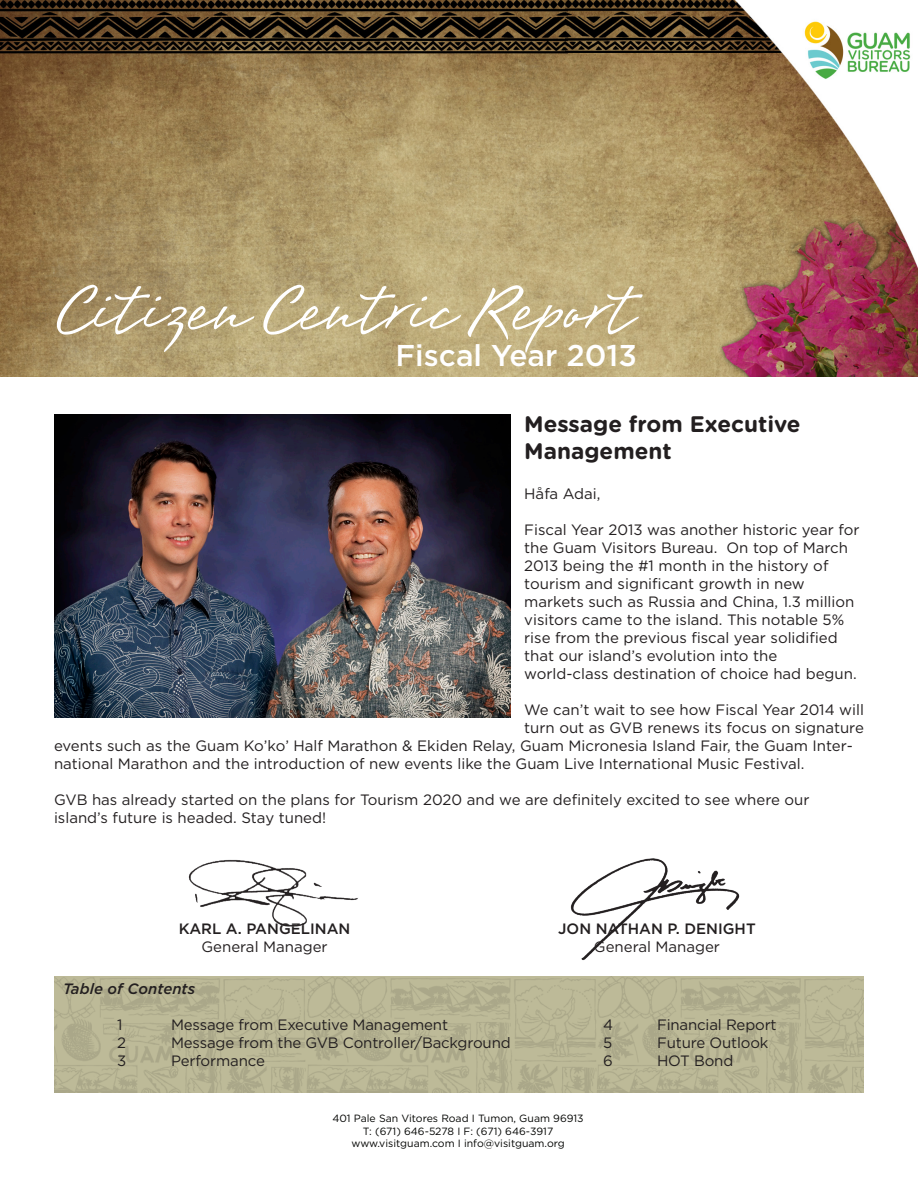
<style>
.page{position:relative;width:918px;height:1188px;background:#fff}
.page>*{position:absolute;margin:0;border:0;box-sizing:border-box;transform-origin:0 0}
.t1{font:82.5px "Brisa";color:#fff}
.t2{font:500 30px "Gotham";color:#fff}
.t3{font:700 22.5px "Gotham Rounded";color:#231f20}
.t4{font:15px/18px "Gotham";color:#231f20}
.t5{font:500 15px "Gotham";color:#231f20}
.t6{font:italic 500 15px "Gotham";color:#231f20}
.t7{font:10.5px "Gotham";color:#040503}
</style>
<div class="page">
<img style="left:0;top:0;width:918px;height:376px">
<img style="left:54px;top:414px;width:457px;height:304px">
<img style="left:188px;top:859px;width:170px;height:68px">
<img style="left:570px;top:858px;width:170px;height:103px">
<img style="left:54px;top:976px;width:810px;height:117px">
<p class="t1" style="left:56px;top:267px;width:578px">Citizen Centric Report</p>
<p class="t2" style="left:396px;top:336px;width:243px">Fiscal Year 2013</p>
<p class="t3" style="left:524px;top:408px;width:278px">Message from Executive</p>
<p class="t3" style="left:524px;top:435px;width:149px">Management</p>
<p class="t4" style="left:524px;top:484px;width:78px">Håfa Adai,</p>
<p class="t4" style="left:524px;top:520px;width:337px">Fiscal Year 2013 was another historic year for the Guam Visitors Bureau. On top of March 2013 being the #1 month in the history of tourism and significant growth in new</p>
<p class="t4" style="left:524px;top:592px;width:332px">markets such as Russia and China, 1.3 million visitors came to the island. This notable 5% rise from the previous fiscal year solidified that our island’s evolution into the</p>
<p class="t4" style="left:524px;top:664px;width:334px">world-class destination of choice had begun.</p>
<p class="t4" style="left:524px;top:700px;width:341px">We can’t wait to see how Fiscal Year 2014 will</p>
<p class="t4" style="left:524px;top:718px;width:341px">turn out as GVB renews its focus on signature</p>
<p class="t4" style="left:54px;top:736px;width:800px">events such as the Guam Ko’ko’ Half Marathon &amp; Ekiden Relay, Guam Micronesia Island Fair, the Guam Inter-</p>
<p class="t4" style="left:54px;top:754px;width:752px">national Marathon and the introduction of new events like the Guam Live International Music Festival.</p>
<p class="t4" style="left:54px;top:790px;width:757px">GVB has already started on the plans for Tourism 2020 and we are definitely excited to see where our</p>
<p class="t4" style="left:54px;top:808px;width:274px">island’s future is headed. Stay tuned!</p>
<p class="t5" style="left:179px;top:919px;width:173px">KARL A. PANGELINAN</p>
<p class="t4" style="left:202px;top:938px;width:128px">General Manager</p>
<p class="t5" style="left:558px;top:919px;width:199px">JON NATHAN P. DENIGHT</p>
<p class="t4" style="left:594px;top:938px;width:128px">General Manager</p>
<p class="t6" style="left:63px;top:979px;width:134px">Table of Contents</p>
<p class="t4" style="left:117px;top:1015px;width:7px">1</p>
<p class="t4" style="left:171px;top:1015px;width:279px">Message from Executive Management</p>
<p class="t4" style="left:603px;top:1015px;width:12px">4</p>
<p class="t4" style="left:657px;top:1015px;width:121px">Financial Report</p>
<p class="t4" style="left:117px;top:1033px;width:10px">2</p>
<p class="t4" style="left:171px;top:1033px;width:341px">Message from the GVB Controller/Background</p>
<p class="t4" style="left:603px;top:1033px;width:11px">5</p>
<p class="t4" style="left:657px;top:1033px;width:113px">Future Outlook</p>
<p class="t4" style="left:117px;top:1051px;width:11px">3</p>
<p class="t4" style="left:171px;top:1051px;width:95px">Performance</p>
<p class="t4" style="left:603px;top:1051px;width:11px">6</p>
<p class="t4" style="left:657px;top:1051px;width:78px">HOT Bond</p>
<p class="t7" style="left:332px;top:1111px;width:253px">401 Pale San Vitores Road I Tumon, Guam 96913</p>
<p class="t7" style="left:363px;top:1124px;width:192px">T: (671) 646-5278 I F: (671) 646-3917</p>
<p class="t7" style="left:351px;top:1137px;width:215px">www.visitguam.com I info@visitguam.org</p>
</div>
